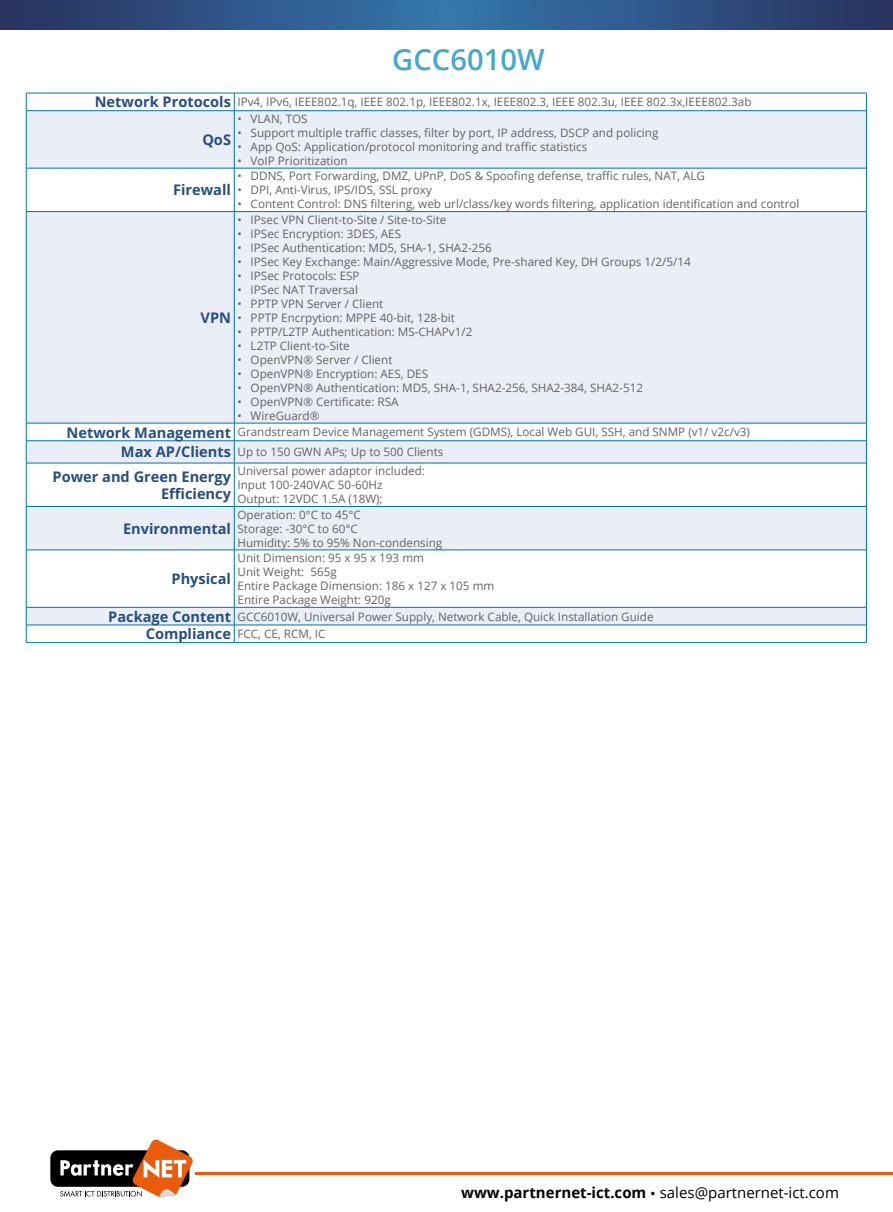
<style>
.page{position:relative;width:893px;height:1212px;background:#fff}
.page>*{position:absolute;margin:0;border:0;box-sizing:border-box;transform-origin:0 0}
.t1{font:600 29.25px "Open Sans";color:#46a8ca}
.t2{font:15px "Open Sans";color:#000}
.t3{font:700 14.55px/17.5px "Open Sans";color:#254e82;text-align:right}
.t4{font:11.7px/14px "Open Sans";color:#646363}
.s1{font-weight:700;font-size:14.55px;color:#254e82}
.s2{font-weight:700}
</style>
<div class="page">
<svg style="left:0;top:0;width:893px;height:29px;background:#2f5485"></svg>
<svg style="left:27px;top:111px;width:839px;height:514px;fill:#eaeef6"></svg>
<hr style="left:26px;top:93px;width:208px;height:1px;background:#0075a8">
<svg style="left:26px;top:93px;width:1px;height:17px"></svg>
<hr style="left:234px;top:93px;width:632px;height:1px;background:#0075a8">
<svg style="left:234px;top:93px;width:1px;height:17px"></svg>
<svg style="left:866px;top:93px;width:1px;height:18px"></svg>
<hr style="left:26px;top:110px;width:208px;height:1px;background:#0075a8">
<hr style="left:26px;top:111px;width:1px;height:57px;background:#0075a8">
<hr style="left:234px;top:110px;width:632px;height:1px;background:#0075a8">
<hr style="left:234px;top:111px;width:1px;height:57px;background:#0075a8">
<hr style="left:866px;top:111px;width:1px;height:57px;background:#0075a8">
<hr style="left:26px;top:168px;width:208px;height:1px;background:#0075a8">
<hr style="left:26px;top:168px;width:1px;height:43px;background:#0075a8">
<hr style="left:234px;top:168px;width:632px;height:1px;background:#0075a8">
<hr style="left:234px;top:168px;width:1px;height:43px;background:#0075a8">
<hr style="left:866px;top:168px;width:1px;height:43px;background:#0075a8">
<hr style="left:26px;top:211px;width:208px;height:1px;background:#0075a8">
<hr style="left:26px;top:212px;width:1px;height:211px;background:#0075a8">
<hr style="left:234px;top:211px;width:632px;height:1px;background:#0075a8">
<hr style="left:234px;top:212px;width:1px;height:211px;background:#0075a8">
<hr style="left:866px;top:212px;width:1px;height:211px;background:#0075a8">
<hr style="left:26px;top:423px;width:208px;height:1px;background:#0075a8">
<hr style="left:234px;top:423px;width:632px;height:1px;background:#0075a8">
<hr style="left:26px;top:440px;width:208px;height:1px;background:#0075a8">
<svg style="left:26px;top:423px;width:1px;height:40px"></svg>
<hr style="left:234px;top:440px;width:632px;height:1px;background:#0075a8">
<svg style="left:234px;top:423px;width:1px;height:40px"></svg>
<svg style="left:866px;top:423px;width:1px;height:40px"></svg>
<hr style="left:26px;top:463px;width:208px;height:1px;background:#0075a8">
<hr style="left:26px;top:463px;width:1px;height:43px;background:#0075a8">
<hr style="left:234px;top:463px;width:632px;height:1px;background:#0075a8">
<hr style="left:234px;top:463px;width:1px;height:43px;background:#0075a8">
<hr style="left:866px;top:463px;width:1px;height:43px;background:#0075a8">
<hr style="left:26px;top:506px;width:208px;height:1px;background:#0075a8">
<hr style="left:26px;top:507px;width:1px;height:43px;background:#0075a8">
<hr style="left:234px;top:506px;width:632px;height:1px;background:#0075a8">
<hr style="left:234px;top:507px;width:1px;height:43px;background:#0075a8">
<hr style="left:866px;top:507px;width:1px;height:43px;background:#0075a8">
<hr style="left:26px;top:550px;width:208px;height:1px;background:#0075a8">
<hr style="left:26px;top:550px;width:1px;height:57px;background:#0075a8">
<hr style="left:234px;top:550px;width:632px;height:1px;background:#0075a8">
<hr style="left:234px;top:550px;width:1px;height:57px;background:#0075a8">
<hr style="left:866px;top:550px;width:1px;height:57px;background:#0075a8">
<hr style="left:26px;top:607px;width:208px;height:1px;background:#0075a8">
<hr style="left:234px;top:607px;width:632px;height:1px;background:#0075a8">
<hr style="left:26px;top:625px;width:208px;height:1px;background:#0075a8">
<svg style="left:26px;top:607px;width:1px;height:35px"></svg>
<hr style="left:234px;top:625px;width:632px;height:1px;background:#0075a8">
<svg style="left:234px;top:607px;width:1px;height:35px"></svg>
<svg style="left:866px;top:607px;width:1px;height:35px"></svg>
<hr style="left:26px;top:642px;width:208px;height:1px;background:#0075a8">
<hr style="left:234px;top:642px;width:632px;height:1px;background:#0075a8">
<div style="left:50px;top:1150px;width:139px;height:37px;background:#000;border-radius:8px"></div>
<svg style="left:60px;top:1140px;width:133px;height:57px"></svg>
<hr style="left:196px;top:1172px;width:697px;height:3px;background:#ea5b0b">
<h1 class="t1" style="left:392px;top:40px;width:154px">GCC6010W</h1>
<p class="t4" style="left:95px;top:95px;width:658px"><span class="s1">Network Protocols</span> IPv4, IPv6, IEEE802.1q, IEEE 802.1p, IEEE802.1x, IEEE802.3, IEEE 802.3u, IEEE 802.3x,IEEE802.3ab</p>
<p class="t3" style="left:202px;top:131px;width:30px">QoS</p>
<p class="t4" style="left:237px;top:111px;width:72px">• VLAN, TOS</p>
<p class="t4" style="left:237px;top:125px;width:422px">• Support multiple traffic classes, filter by port, IP address, DSCP and policing</p>
<p class="t4" style="left:237px;top:139px;width:351px">• App QoS: Application/protocol monitoring and traffic statistics</p>
<p class="t4" style="left:237px;top:153px;width:112px">• VoIP Prioritization</p>
<p class="t3" style="left:173px;top:181px;width:59px">Firewall</p>
<p class="t4" style="left:237px;top:169px;width:469px">• DDNS, Port Forwarding, DMZ, UPnP, DoS &amp; Spoofing defense, traffic rules, NAT, ALG</p>
<p class="t4" style="left:237px;top:183px;width:196px">• DPI, Anti-Virus, IPS/IDS, SSL proxy</p>
<p class="t4" style="left:237px;top:197px;width:563px">• Content Control: DNS filtering, web url/class/key words filtering, application identification and control</p>
<p class="t4" style="left:237px;top:212px;width:210px">• IPsec VPN Client-to-Site / Site-to-Site</p>
<p class="t4" style="left:237px;top:226px;width:165px">• IPSec Encryption: 3DES, AES</p>
<p class="t4" style="left:237px;top:240px;width:256px">• IPSec Authentication: MD5, SHA-1, SHA2-256</p>
<p class="t4" style="left:237px;top:254px;width:455px">• IPSec Key Exchange: Main/Aggressive Mode, Pre-shared Key, DH Groups 1/2/5/14</p>
<p class="t4" style="left:237px;top:268px;width:124px">• IPSec Protocols: ESP</p>
<p class="t4" style="left:237px;top:282px;width:122px">• IPSec NAT Traversal</p>
<p class="t4" style="left:237px;top:296px;width:147px">• PPTP VPN Server / Client</p>
<p class="t4" style="left:237px;top:310px;width:219px">• PPTP Encrpytion: MPPE 40-bit, 128-bit</p>
<p class="t4" style="left:237px;top:324px;width:236px">• PPTP/L2TP Authentication: MS-CHAPv1/2</p>
<p class="t4" style="left:237px;top:338px;width:114px">• L2TP Client-to-Site</p>
<p class="t4" style="left:237px;top:352px;width:156px">• OpenVPN® Server / Client</p>
<p class="t4" style="left:237px;top:366px;width:192px">• OpenVPN® Encryption: AES, DES</p>
<p class="t4" style="left:237px;top:380px;width:407px">• OpenVPN® Authentication: MD5, SHA-1, SHA2-256, SHA2-384, SHA2-512</p>
<p class="t4" style="left:237px;top:394px;width:163px">• OpenVPN® Certificate: RSA</p>
<p class="t4" style="left:67px;top:407px;width:685px;line-height:16.5px;text-indent:171px">• WireGuard®<br><span class="s1">Network Management</span> Grandstream Device Management System (GDMS), Local Web GUI, SSH, and SNMP (v1/ v2c/v3)</p>
<p class="t4" style="left:121px;top:445px;width:324px"><span class="s1">Max AP/Clients</span> Up to 150 GWN APs; Up to 500 Clients</p>
<p class="t3" style="left:53px;top:467px;width:180px">Power and Green Energy<br>Efficiency</p>
<p class="t4" style="left:237px;top:464px;width:189px">Universal power adaptor included:<br>Input 100-240VAC 50-60Hz<br>Output: 12VDC 1.5A (18W);</p>
<p class="t3" style="left:123px;top:519px;width:109px">Environmental</p>
<p class="t3" style="left:201px;top:308px;width:32px">VPN</p>
<p class="t4" style="left:237px;top:507px;width:206px">Operation: 0°C to 45°C<br>Storage: -30°C to 60°C<br>Humidity: 5% to 95% Non-condensing</p>
<p class="t4" style="left:237px;top:550px;width:258px">Unit Dimension: 95 x 95 x 193 mm<br>Unit Weight: 565g<br>Entire Package Dimension: 186 x 127 x 105 mm<br>Entire Package Weight: 920g</p>
<p class="t4" style="left:146px;top:607px;width:509px;line-height:17.7px;text-indent:-37px"><span class="s1">Package Content</span> GCC6010W, Universal Power Supply, Network Cable, Quick Installation Guide<br><span class="s1">Compliance</span> FCC, CE, RCM, IC</p>
<p class="t3" style="left:171px;top:570px;width:61px">Physical</p>
<p class="t2" style="left:461px;top:1182px;width:379px"><span class="s2">www.partnernet-ict.com</span> • sales@partnernet-ict.com</p>
</div>
